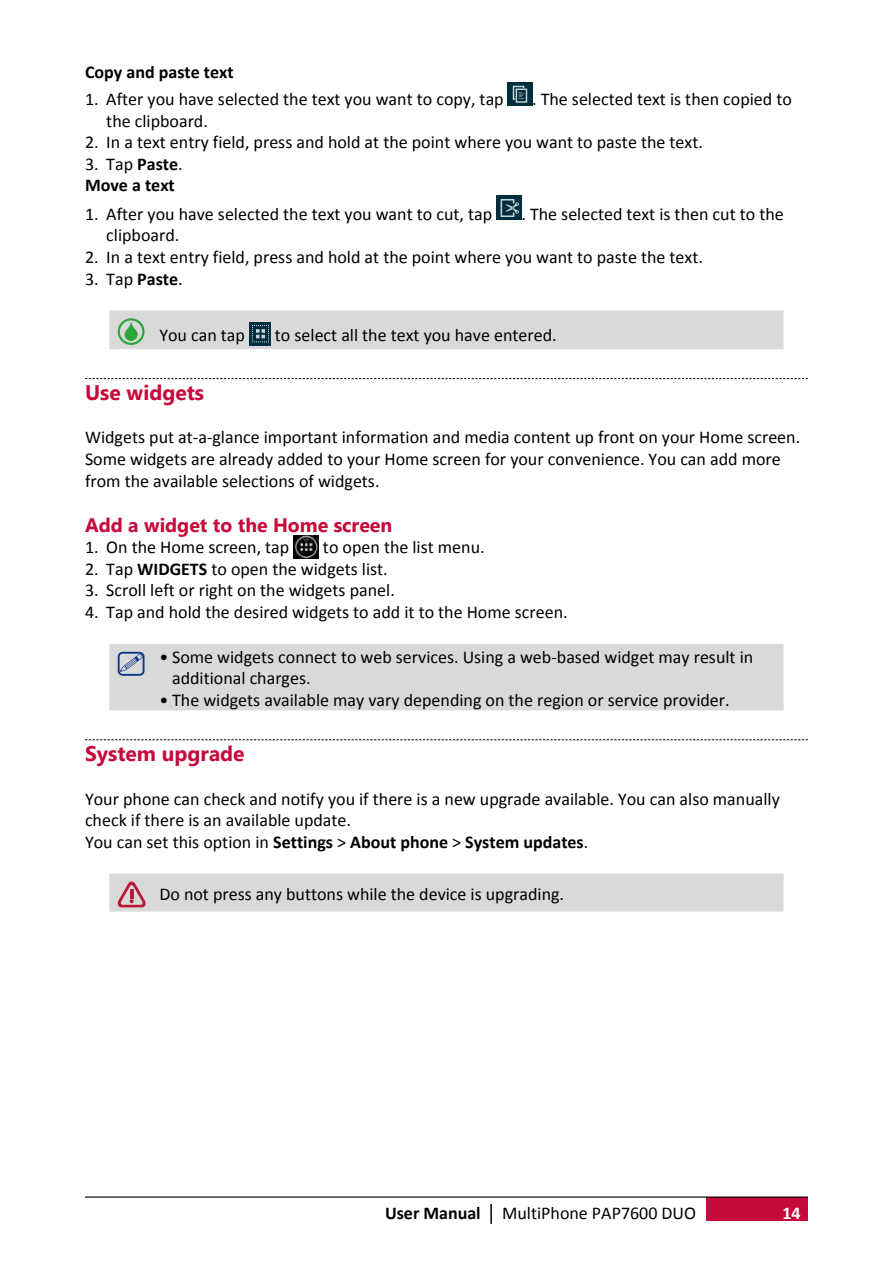
<style>
.page{position:relative;width:893px;height:1263px;background:#fff}
.page>*{position:absolute;margin:0;border:0;box-sizing:border-box;transform-origin:0 0}
.Heading_1{font:700 21px "Segoe UI";color:#c6093b}
.Heading_2{font:700 19.5px "Segoe UI";color:#c6093b}
.Content{font:18px/21.6px "Calibri";color:#000}
.Content-2{font:700 18px "Calibri";color:#000}
.Heading_3{font:700 18px "Calibri";color:#000}
.t1{font:700 18px "Calibri";color:#fff}
.s1{font-weight:700}
.s2{font-weight:400}
</style>
<div class="page">
<div style="left:706px;top:1197px;width:102px;height:24px;background:#c6093b"></div>
<hr style="left:85px;top:1196px;width:723px;height:1px;background:#000">
<hr style="left:490px;top:1204px;width:2px;height:20px;background:#000">
<svg style="left:85px;top:378px;width:723px;height:1px"></svg>
<svg style="left:85px;top:739px;width:723px;height:1px"></svg>
<img style="left:508px;top:82px;width:24px;height:23px">
<img style="left:496px;top:195px;width:25px;height:25px">
<div style="left:109px;top:310px;width:675px;height:39px;background:#d9d9d9"></div>
<img style="left:249px;top:323px;width:22px;height:23px">
<img style="left:293px;top:535px;width:26px;height:24px">
<div style="left:109px;top:644px;width:675px;height:66px;background:#d9d9d9"></div>
<div style="left:118px;top:652px;width:26px;height:24px;border:2px solid #0c3388;border-radius:4px"></div>
<div style="left:109px;top:874px;width:675px;height:38px;background:#d9d9d9"></div>
<p class="Heading_3" style="left:85px;top:61px;width:150px">Copy and paste text</p>
<p class="Content" style="left:85px;top:88px;width:420px">1. After you have selected the text you want to copy, tap</p>
<p class="Content" style="left:532px;top:88px;width:261px">. The selected text is then copied to</p>
<p class="Content" style="left:106px;top:110px;width:103px">the clipboard.</p>
<p class="Content" style="left:85px;top:132px;width:619px">2. In a text entry field, press and hold at the point where you want to paste the text.</p>
<p class="Content" style="left:85px;top:153px;width:99px">3. Tap <span class="s1">Paste</span>.</p>
<p class="Heading_3" style="left:85px;top:174px;width:91px">Move a text</p>
<p class="Content" style="left:85px;top:203px;width:409px">1. After you have selected the text you want to cut, tap</p>
<p class="Content" style="left:521px;top:203px;width:264px">. The selected text is then cut to the</p>
<p class="Content" style="left:106px;top:225px;width:75px">clipboard.</p>
<p class="Content" style="left:85px;top:246px;width:619px">2. In a text entry field, press and hold at the point where you want to paste the text.</p>
<p class="Content" style="left:85px;top:268px;width:99px">3. Tap <span class="s1">Paste</span>.</p>
<p class="Content" style="left:159px;top:324px;width:87px">You can tap</p>
<p class="Content" style="left:275px;top:324px;width:283px">to select all the text you have entered.</p>
<p class="Heading_1" style="left:85px;top:378px;width:121px">Use widgets</p>
<p class="Content" style="left:85px;top:427px;width:717px">Widgets put at-a-glance important information and media content up front on your Home screen.<br>Some widgets are already added to your Home screen for your convenience. You can add more from the available selections of widgets.</p>
<p class="Heading_2" style="left:85px;top:511px;width:309px">Add a widget to the Home screen</p>
<p class="Content" style="left:85px;top:536px;width:206px">1. On the Home screen, tap</p>
<p class="Content" style="left:323px;top:536px;width:163px">to open the list menu.</p>
<p class="Content" style="left:85px;top:558px;width:304px">2. Tap <span class="s1">WIDGETS</span> to open the widgets list.</p>
<p class="Content" style="left:85px;top:580px;width:311px">3. Scroll left or right on the widgets panel.</p>
<p class="Content" style="left:85px;top:601px;width:484px">4. Tap and hold the desired widgets to add it to the Home screen.</p>
<p class="Content" style="left:172px;top:646px;width:583px;text-indent:-13px">• Some widgets connect to web services. Using a web-based widget may result in additional charges.</p>
<p class="Content" style="left:159px;top:689px;width:572px">• The widgets available may vary depending on the region or service provider.</p>
<p class="Heading_1" style="left:85px;top:739px;width:161px">System upgrade</p>
<p class="Content" style="left:85px;top:788px;width:696px">Your phone can check and notify you if there is a new upgrade available. You can also manually check if there is an available update.</p>
<p class="Content-2" style="left:85px;top:830px;width:505px"><span class="s2">You can set this option in</span> Settings <span class="s2">&gt;</span> About phone <span class="s2">&gt;</span> System updates<span class="s2">.</span></p>
<p class="Content" style="left:159px;top:883px;width:406px">Do not press any buttons while the device is upgrading.</p>
<p class="Content" style="left:385px;top:1202px;width:313px"><span class="s1">User Manual</span> MultiPhone PAP7600 DUO</p>
<p class="t1" style="left:782px;top:1202px;width:20px">14</p>
</div>
